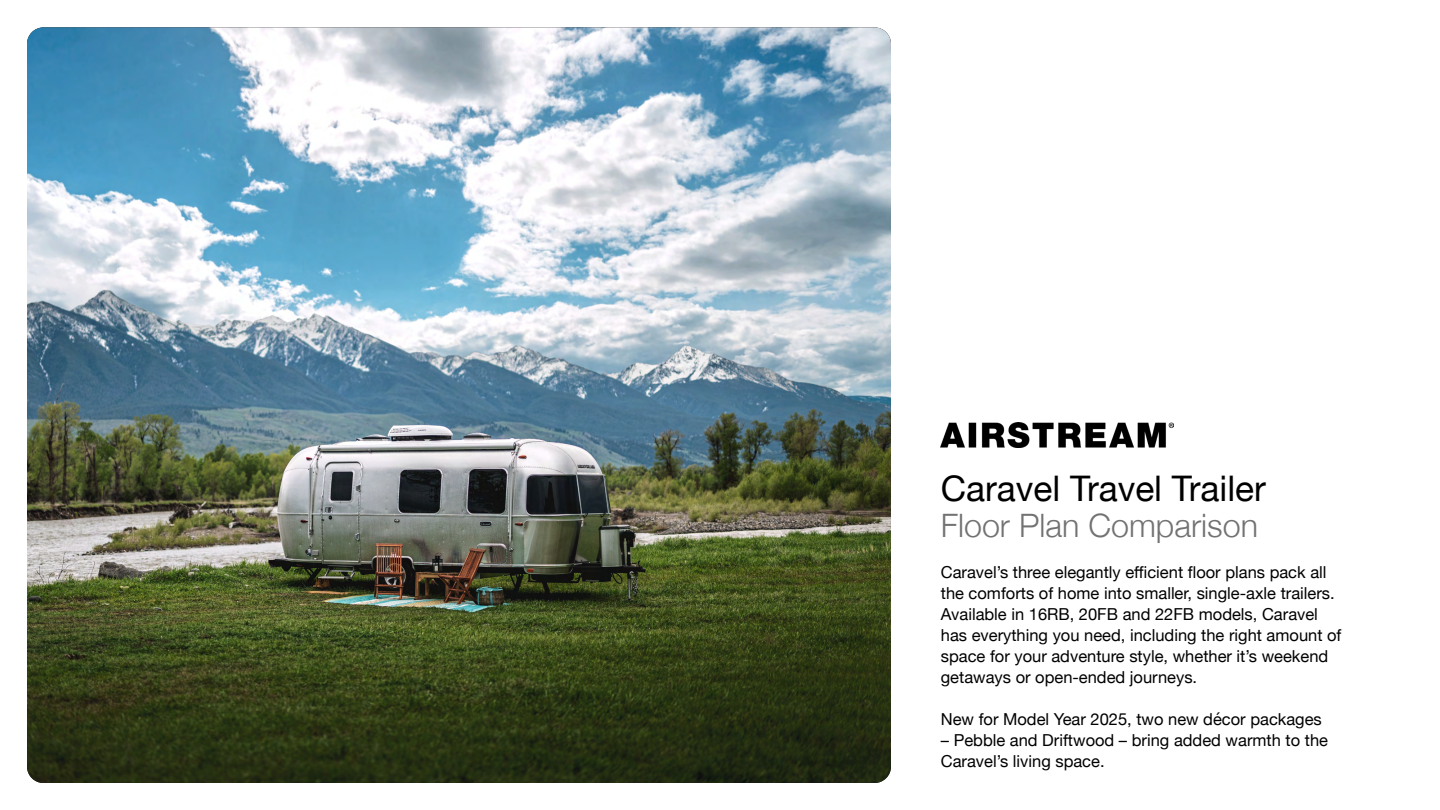
<style>
.page{position:relative;width:1440px;height:810px;background:#fff}
.page>*{position:absolute;margin:0;border:0;box-sizing:border-box;transform-origin:0 0}
.t1{font:35.25px "Helvetica Neue";color:#000}
.t2{font:300 32.25px "Helvetica Neue";color:#727272}
.t3{font:16.5px/21px "Helvetica Neue";color:#000}
</style>
<div class="page">
<img style="left:27px;top:27px;width:864px;height:756px">
<img style="left:941px;top:422px;width:233px;height:25px">
<h1 class="t1" style="left:941px;top:463px;width:327px">Caravel Travel Trailer</h1>
<h2 class="t2" style="left:941px;top:499px;width:319px">Floor Plan Comparison</h2>
<p class="t3" style="left:941px;top:563px;width:402px">Caravel’s three elegantly efficient floor plans pack all the comforts of home into smaller, single-axle trailers.<br>Available in 16RB, 20FB and 22FB models, Caravel has everything you need, including the right amount of space for your adventure style, whether it’s weekend getaways or open-ended journeys.</p>
<p class="t3" style="left:941px;top:710px;width:383px">New for Model Year 2025, two new décor packages</p>
<p class="t3" style="left:941px;top:731px;width:389px">– Pebble and Driftwood – bring added warmth to the<br>Caravel’s living space.</p>
</div>
